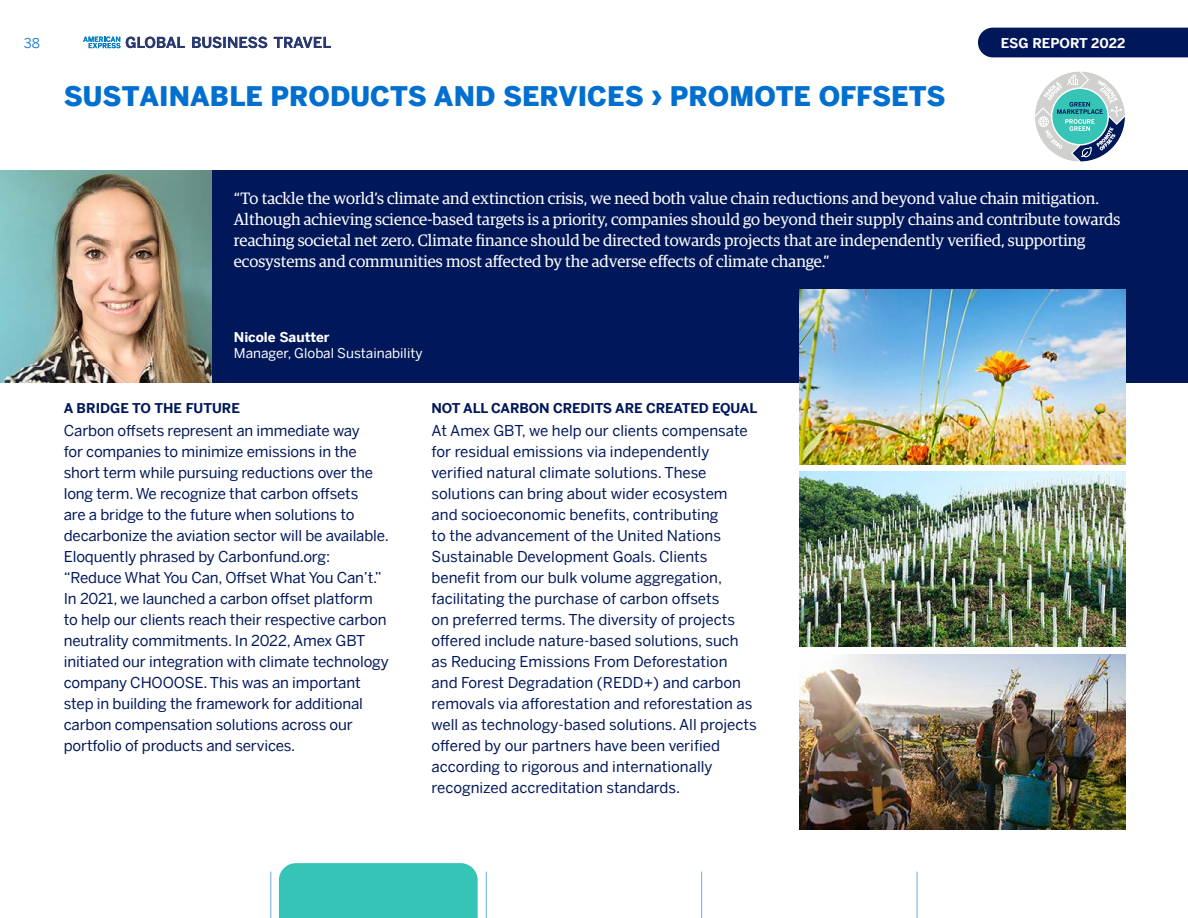
<style>
.page{position:relative;width:1188px;height:918px;background:#fff}
.page>*{position:absolute;margin:0;border:0;box-sizing:border-box;transform-origin:0 0}
.t1{font:900 27px "Benton Sans";color:#006fcf}
.t2{font:16.5px/21px "Guardian Egyp";color:#fff}
.t3{font:15px/21px "Benton Sans";letter-spacing:-.01em;color:#00175a}
.t4{font:700 13.5px "Benton Sans";letter-spacing:-.01em;color:#00175a}
.t5{font:13.5px "Benton Sans";color:#fff}
.t6{font:700 13.5px "Benton Sans";color:#fff}
.t7{font:13.5px "Benton Sans";color:#006fcf}
</style>
<div class="page">
<div style="left:279px;top:863px;width:199px;height:55px;background:#35c4b5"></div>
<div style="left:978px;top:28px;width:210px;height:29px;background:#00175a"></div>
<svg style="left:126px;top:37px;width:59px;height:11px"></svg>
<svg style="left:192px;top:37px;width:75px;height:11px"></svg>
<svg style="left:274px;top:37px;width:57px;height:11px"></svg>
<svg style="left:83px;top:37px;width:37px;height:11px"></svg>
<hr style="left:270px;top:872px;width:1px;height:46px;background:#66a9e2">
<hr style="left:486px;top:872px;width:1px;height:46px;background:#66a9e2">
<hr style="left:701px;top:872px;width:1px;height:46px;background:#66a9e2">
<hr style="left:917px;top:872px;width:1px;height:46px;background:#66a9e2">
<img style="left:0;top:170px;width:213px;height:213px">
<div style="left:213px;top:170px;width:975px;height:213px;background:#00175a"></div>
<img style="left:799px;top:289px;width:326px;height:175px">
<img style="left:799px;top:472px;width:326px;height:175px">
<img style="left:799px;top:654px;width:326px;height:175px">
<svg style="left:1035px;top:72px;width:90px;height:89px"></svg>
<p class="t7" style="left:24px;top:33px;width:18px">38</p>
<p class="t6" style="left:1001px;top:33px;width:126px">ESG REPORT 2022</p>
<h1 class="t1" style="left:64px;top:76px;width:883px">SUSTAINABLE PRODUCTS AND SERVICES › PROMOTE OFFSETS</h1>
<p class="t2" style="left:234px;top:187px;width:888px">“To tackle the world’s climate and extinction crisis, we need both value chain reductions and beyond value chain mitigation.<br>Although achieving science-based targets is a priority, companies should go beyond their supply chains and contribute towards reaching societal net zero. Climate finance should be directed towards projects that are independently verified, supporting ecosystems and communities most affected by the adverse effects of climate change.”</p>
<p class="t6" style="left:234px;top:327px;width:97px">Nicole Sautter</p>
<p class="t5" style="left:234px;top:344px;width:190px">Manager, Global Sustainability</p>
<p class="t4" style="left:64px;top:398px;width:178px">A BRIDGE TO THE FUTURE</p>
<p class="t3" style="left:64px;top:419px;width:327px">Carbon offsets represent an immediate way<br>for companies to minimize emissions in the short term while pursuing reductions over the long term. We recognize that carbon offsets<br>are a bridge to the future when solutions to decarbonize the aviation sector will be available.<br>Eloquently phrased by Carbonfund.org: “Reduce What You Can, Offset What You Can’t.” In 2021, we launched a carbon offset platform to help our clients reach their respective carbon neutrality commitments. In 2022, Amex GBT initiated our integration with climate technology company CHOOOSE. This was an important step in building the framework for additional carbon compensation solutions across our portfolio of products and services.</p>
<p class="t4" style="left:432px;top:398px;width:327px">NOT ALL CARBON CREDITS ARE CREATED EQUAL</p>
<p class="t3" style="left:432px;top:419px;width:327px">At Amex GBT, we help our clients compensate for residual emissions via independently verified natural climate solutions. These solutions can bring about wider ecosystem and socioeconomic benefits, contributing<br>to the advancement of the United Nations Sustainable Development Goals. Clients benefit from our bulk volume aggregation, facilitating the purchase of carbon offsets<br>on preferred terms. The diversity of projects offered include nature-based solutions, such as Reducing Emissions From Deforestation and Forest Degradation (REDD+) and carbon removals via afforestation and reforestation as well as technology-based solutions. All projects offered by our partners have been verified according to rigorous and internationally recognized accreditation standards.</p>
</div>
